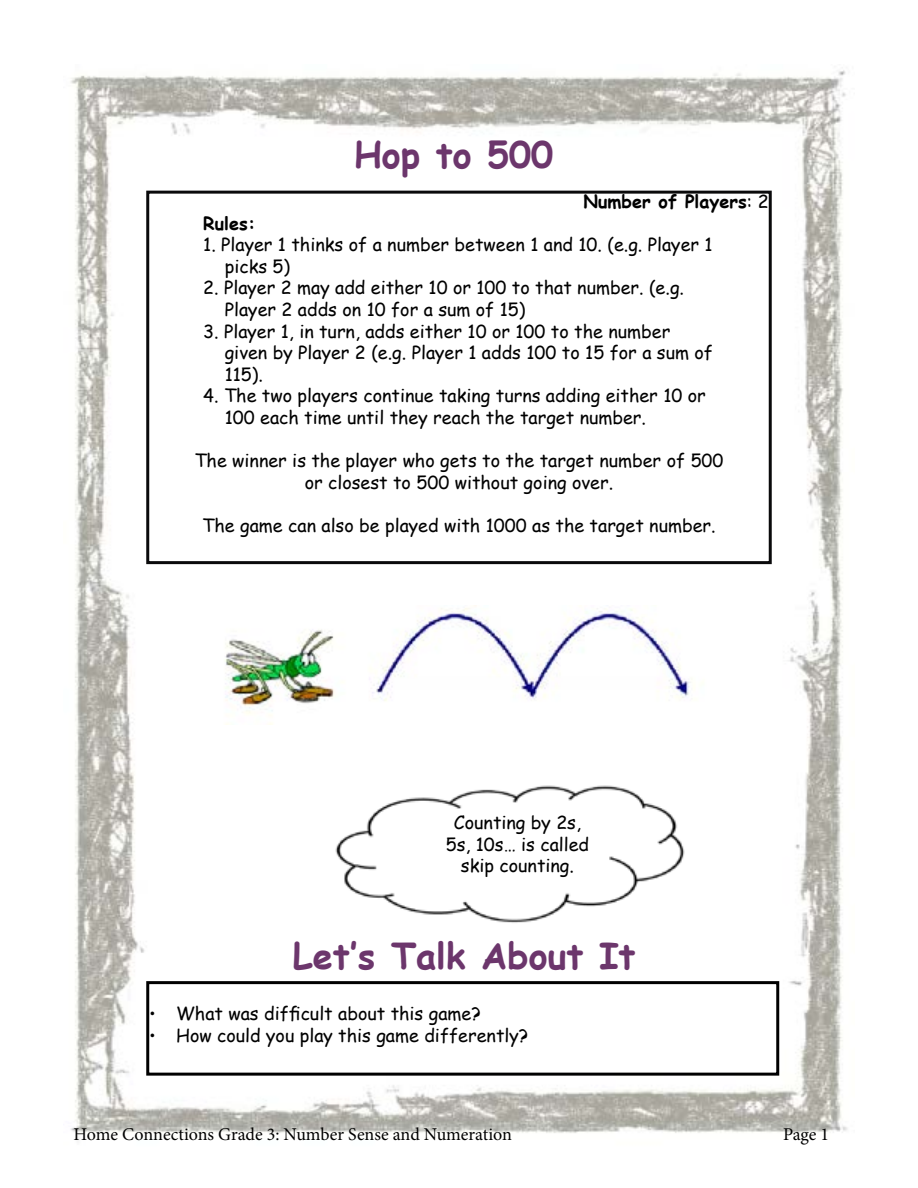
<style>
.page{position:relative;width:918px;height:1188px;background:#fff}
.page>*{position:absolute;margin:0;border:0;box-sizing:border-box;transform-origin:0 0}
.t1{font:700 36px "Comic Sans MS";color:#6c366c}
.t2{font:18px/21.6px "Comic Sans MS";color:#000}
.t3{font:18px "Minion Pro";color:#000}
.t4{font:700 18px "Comic Sans MS";color:#000}
.s1{font-weight:400}
</style>
<div class="page">
<img style="left:70px;top:70px;width:778px;height:1063px">
<img style="left:322px;top:782px;width:372px;height:145px">
<div style="left:146px;top:191px;width:626px;height:373px;border:3px solid #0a0a0b"></div>
<div style="left:146px;top:981px;width:633px;height:95px;border:3px solid #000"></div>
<img style="left:201px;top:606px;width:514px;height:119px">
<h1 class="t1" style="left:354px;top:129px;width:200px">Hop to 500</h1>
<h2 class="t4" style="left:583px;top:188px;width:187px">Number of Players<span class="s1">: 2</span></h2>
<h2 class="t4" style="left:203px;top:210px;width:54px">Rules:</h2>
<p class="t2" style="left:225px;top:233px;width:489px;text-indent:-22px">1. Player 1 thinks of a number between 1 and 10. (e.g. Player 1 picks 5)</p>
<p class="t2" style="left:225px;top:277px;width:461px;text-indent:-22px">2. Player 2 may add either 10 or 100 to that number. (e.g.<br>Player 2 adds on 10 for a sum of 15)</p>
<p class="t2" style="left:225px;top:320px;width:490px;text-indent:-22px">3. Player 1, in turn, adds either 10 or 100 to the number given by Player 2 (e.g. Player 1 adds 100 to 15 for a sum of<br>115).</p>
<p class="t2" style="left:225px;top:385px;width:483px;text-indent:-22px">4. The two players continue taking turns adding either 10 or<br>100 each time until they reach the target number.</p>
<p class="t2" style="left:194px;top:449px;width:531px;text-align:center">The winner is the player who gets to the target number of 500 or closest to 500 without going over.</p>
<p class="t2" style="left:202px;top:514px;width:515px">The game can also be played with 1000 as the target number.</p>
<p class="t2" style="left:446px;top:811px;width:145px;text-align:center">Counting by 2s,<br>5s, 10s… is called skip counting.</p>
<h2 class="t1" style="left:293px;top:930px;width:344px">Let’s Talk About It</h2>
<p class="t2" style="left:149px;top:1002px;width:333px">• What was difficult about this game?</p>
<p class="t2" style="left:149px;top:1024px;width:381px">• How could you play this game differently?</p>
<p class="t3" style="left:74px;top:1122px;width:440px">Home Connections Grade 3: Number Sense and Numeration</p>
<p class="t3" style="left:783px;top:1122px;width:48px">Page 1</p>
</div>
